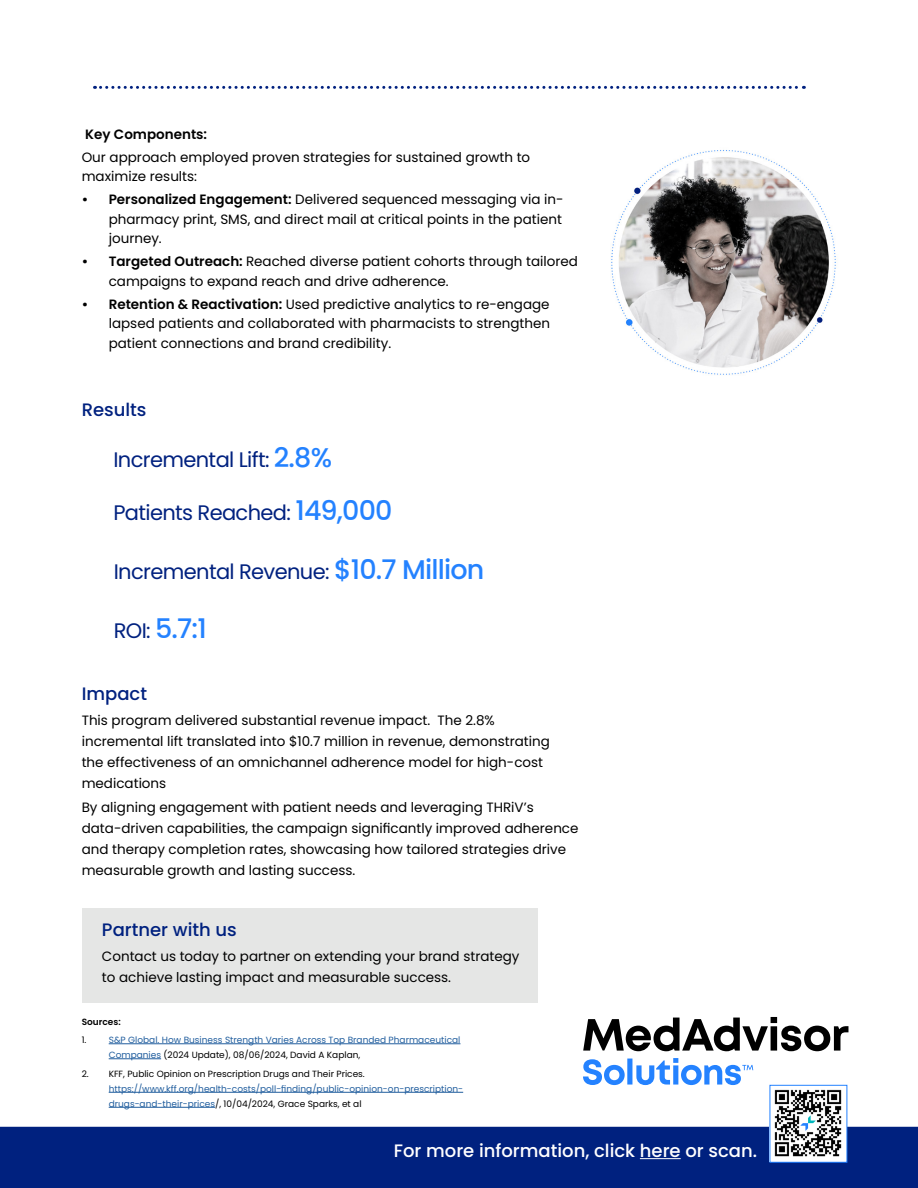
<style>
.page{position:relative;width:918px;height:1188px;background:#fff}
.page>*{position:absolute;margin:0;border:0;box-sizing:border-box;transform-origin:0 0}
.t1{font:500 27px "Poppins";color:#2482ff}
.t2{font:21px "Poppins";letter-spacing:-.03em;color:#00217f}
.t3{font:500 18px "Poppins";color:#fff}
.t4{font:500 18px "Poppins";color:#00217f}
.t5{font:13.5px/21px "Poppins";color:#000}
.t6{font:600 13.5px "Poppins";color:#000}
.t7{font:9px/15px "Poppins";color:#215e9e}
.t8{font:9px "Poppins";color:#000}
.t9{font:600 9px "Poppins";color:#000}
.s1{font-weight:600}
.s2{font-weight:500;font-size:27px;color:#2482ff}
.s3{font-weight:400;font-size:21px;color:#00217f}
.s4{color:#000}
</style>
<div class="page">
<div style="left:82px;top:908px;width:456px;height:94px;background:#e5e6e5"></div>
<hr style="left:109px;top:1044px;width:351px;height:1px;background:#215e9e">
<hr style="left:109px;top:1059px;width:52px;height:1px;background:#215e9e">
<hr style="left:109px;top:1092px;width:354px;height:1px;background:#215e9e">
<hr style="left:109px;top:1107px;width:106px;height:1px;background:#215e9e">
<div style="left:0;top:1128px;width:918px;height:60px;background:#00217f"></div>
<div style="left:0;top:1127px;width:918px;height:61px;border:2px solid #00217f"></div>
<img style="left:771px;top:1089px;width:74px;height:72px">
<div style="left:769px;top:1085px;width:78px;height:78px;border:1px solid #2482ff"></div>
<svg style="left:583px;top:1017px;width:265px;height:34px"></svg>
<svg style="left:583px;top:1058px;width:170px;height:27px"></svg>
<svg style="left:101px;top:86px;width:703px;height:3px"></svg>
<img style="left:611px;top:150px;width:225px;height:225px">
<hr style="left:640px;top:1158px;width:41px;height:1px;background:#fff">
<p class="t6" style="left:85px;top:126px;width:123px">Key Components:</p>
<p class="t5" style="left:82px;top:147px;width:450px;line-height:19.5px">Our approach employed proven strategies for sustained growth to maximize results:</p>
<p class="t5" style="left:109px;top:190px;width:456px;line-height:19.5px;text-indent:-27px"><span class="s1">• Personalized Engagement:</span> Delivered sequenced messaging via in&shy;pharmacy print, SMS, and direct mail at critical points in the patient journey.</p>
<p class="t5" style="left:109px;top:252px;width:471px;line-height:19.5px;text-indent:-27px"><span class="s1">• Targeted Outreach:</span> Reached diverse patient cohorts through tailored campaigns to expand reach and drive adherence.</p>
<p class="t5" style="left:109px;top:294px;width:443px;line-height:19.5px;text-align:justify;text-indent:-27px"><span class="s1">• Retention &amp; Reactivation:</span> Used predictive analytics to re-engage lapsed patients and collaborated with pharmacists to strengthen patient connections and brand credibility.</p>
<h3 class="t4" style="left:82px;top:400px;width:66px">Results</h3>
<h2 class="t2" style="left:113px;top:447px;width:220px">Incremental Lift: <span class="s2">2.8%</span></h2>
<h2 class="t2" style="left:113px;top:501px;width:281px">Patients Reached: <span class="s2">149,000</span></h2>
<h2 class="t2" style="left:114px;top:560px;width:372px">Incremental Revenue: <span class="s2">$10.7 Million</span></h2>
<h1 class="t1" style="left:114px;top:613px;width:95px"><span class="s3">ROI:</span> 5.7:1</h1>
<h3 class="t4" style="left:82px;top:683px;width:67px">Impact</h3>
<p class="t5" style="left:82px;top:709px;width:470px">This program delivered substantial revenue impact. The 2.8% incremental lift translated into $10.7 million in revenue, demonstrating the effectiveness of an omnichannel adherence model for high-cost medications</p>
<p class="t5" style="left:82px;top:797px;width:498px">By aligning engagement with patient needs and leveraging THRiV’s data-driven capabilities, the campaign significantly improved adherence and therapy completion rates, showcasing how tailored strategies drive measurable growth and lasting success.</p>
<h3 class="t4" style="left:102px;top:919px;width:136px">Partner with us</h3>
<p class="t5" style="left:102px;top:945px;width:419px">Contact us today to partner on extending your brand strategy to achieve lasting impact and measurable success.</p>
<p class="t9" style="left:82px;top:1016px;width:41px">Sources:</p>
<p class="t8" style="left:82px;top:1035px;width:6px">1.</p>
<p class="t7" style="left:109px;top:1032px;width:353px">S&amp;P Global. How Business Strength Varies Across Top Branded Pharmaceutical<br>Companies <span class="s4">(2024 Update), 08/06/2024, David A Kaplan,</span></p>
<p class="t8" style="left:82px;top:1068px;width:285px">2. KFF, Public Opinion on Prescription Drugs and Their Prices.</p>
<p class="t7" style="left:109px;top:1081px;width:356px">https://www.kff.org/health-costs/poll-finding/public-opinion-on-prescription&shy;drugs-and-their-prices<span class="s4">/, 10/04/2024, Grace Sparks, et al</span></p>
<h3 class="t3" style="left:394px;top:1141px;width:365px">For more information, click here or scan.</h3>
</div>
